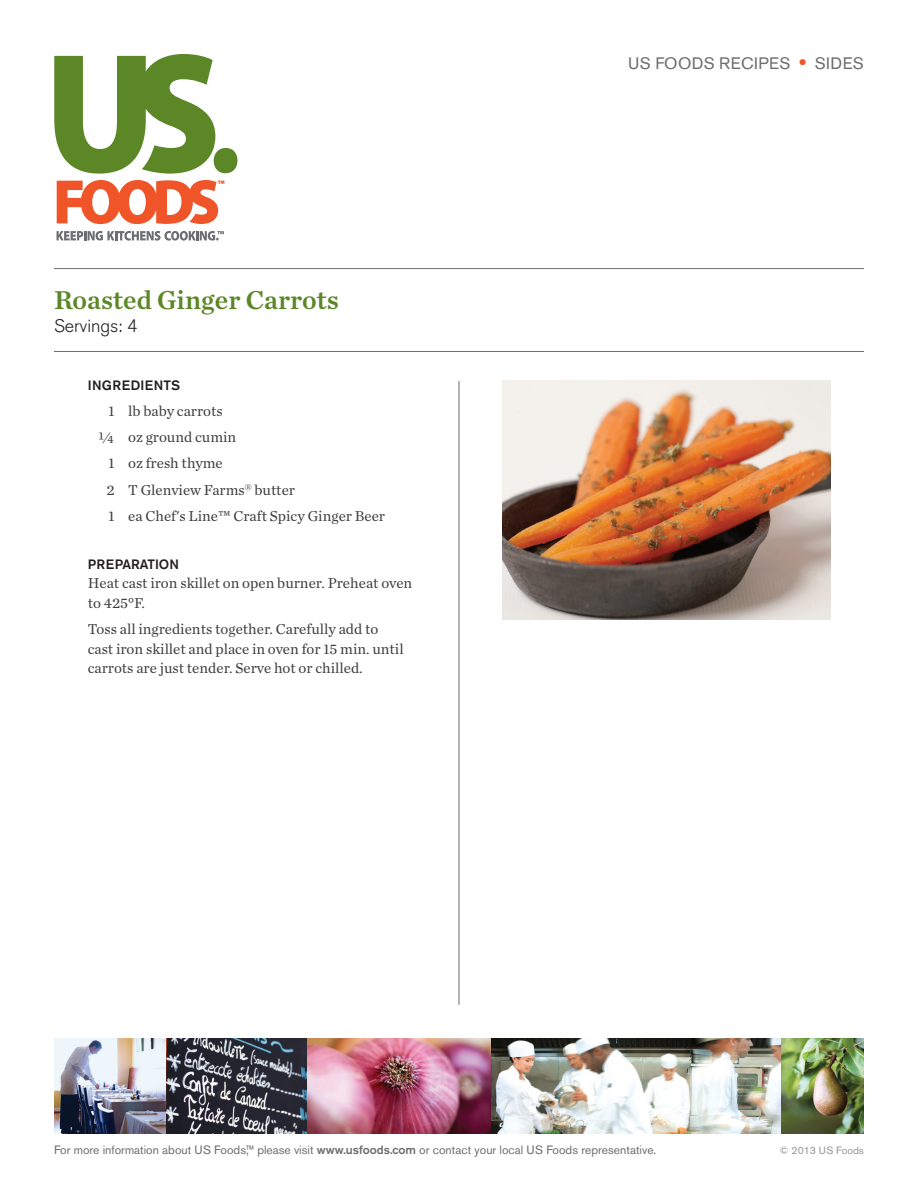
<style>
.page{position:relative;width:918px;height:1188px;background:#fff}
.page>*{position:absolute;margin:0;border:0;box-sizing:border-box;transform-origin:0 0}
.t1{font:27px "Chronicle Text G1 Semi";color:#5c8727}
.t2{font:300 18px "Akzidenz Grotesk BE";color:#231f20}
.t3{font:16.5px "Akzidenz Grotesk BE";letter-spacing:.02em;color:#6c6d70}
.Ingredient_Indents{font:15px/19.5px "Chronicle Text G1";color:#3e3e3f}
.Body_Copy{font:500 13.5px "Akzidenz Grotesk BE";letter-spacing:.04em;color:#231f20}
.Ingredient_Indents-2{font:500 13.5px "Akzidenz Grotesk BE";color:#231f20}
.t4{font:12px "Akzidenz Grotesk BE";color:#6c6d70}
.t5{font:10.5px "Akzidenz Grotesk BE";color:#939598}
.s1{font-weight:700;font-size:19.5px;color:#f05429}
.s2{font-weight:500}
</style>
<div class="page">
<div style="left:214px;top:148px;width:23px;height:25px;background:#5c8727;border-radius:50%"></div>
<svg style="left:54px;top:54px;width:161px;height:120px"></svg>
<svg style="left:57px;top:231px;width:167px;height:10px"></svg>
<svg style="left:57px;top:180px;width:167px;height:44px"></svg>
<img style="left:54px;top:1038px;width:113px;height:96px">
<img style="left:167px;top:1038px;width:614px;height:96px">
<img style="left:781px;top:1038px;width:83px;height:96px">
<hr style="left:54px;top:268px;width:810px;height:1px;background:#6c6d70">
<hr style="left:54px;top:351px;width:810px;height:1px;background:#6c6d70">
<hr style="left:459px;top:381px;width:1px;height:624px;background:#6c6d70">
<img style="left:503px;top:381px;width:327px;height:239px">
<p class="t1" style="left:54px;top:279px;width:286px">Roasted Ginger Carrots</p>
<p class="t2" style="left:54px;top:315px;width:85px">Servings: 4</p>
<p class="Body_Copy" style="left:88px;top:377px;width:94px">INGREDIENTS</p>
<p class="Ingredient_Indents" style="left:109px;top:400px;width:116px">1 lb baby carrots</p>
<p class="Ingredient_Indents" style="left:99px;top:426px;width:139px">¼ oz ground cumin</p>
<p class="Ingredient_Indents" style="left:109px;top:453px;width:116px">1 oz fresh thyme</p>
<p class="Ingredient_Indents" style="left:107px;top:479px;width:190px">2 T Glenview Farms<sup>®</sup> butter</p>
<p class="Ingredient_Indents" style="left:109px;top:505px;width:278px">1 ea Chef's Line™ Craft Spicy Ginger Beer</p>
<p class="Ingredient_Indents-2" style="left:88px;top:556px;width:93px">PREPARATION</p>
<p class="Ingredient_Indents" style="left:88px;top:573px;width:326px">Heat cast iron skillet on open burner. Preheat oven to 425°F.</p>
<p class="Ingredient_Indents" style="left:88px;top:618px;width:317px">Toss all ingredients together. Carefully add to cast iron skillet and place in oven for 15 min. until carrots are just tender. Serve hot or chilled.</p>
<p class="t3" style="left:628px;top:53px;width:237px">US FOODS RECIPES <span class="s1">•</span> SIDES</p>
<p class="t4" style="left:54px;top:1143px;width:604px">For more information about US Foods,™ please visit <span class="s2">www.usfoods.com</span> or contact your local US Foods representative.</p>
<p class="t5" style="left:780px;top:1144px;width:86px">© 2013 US Foods</p>
</div>
